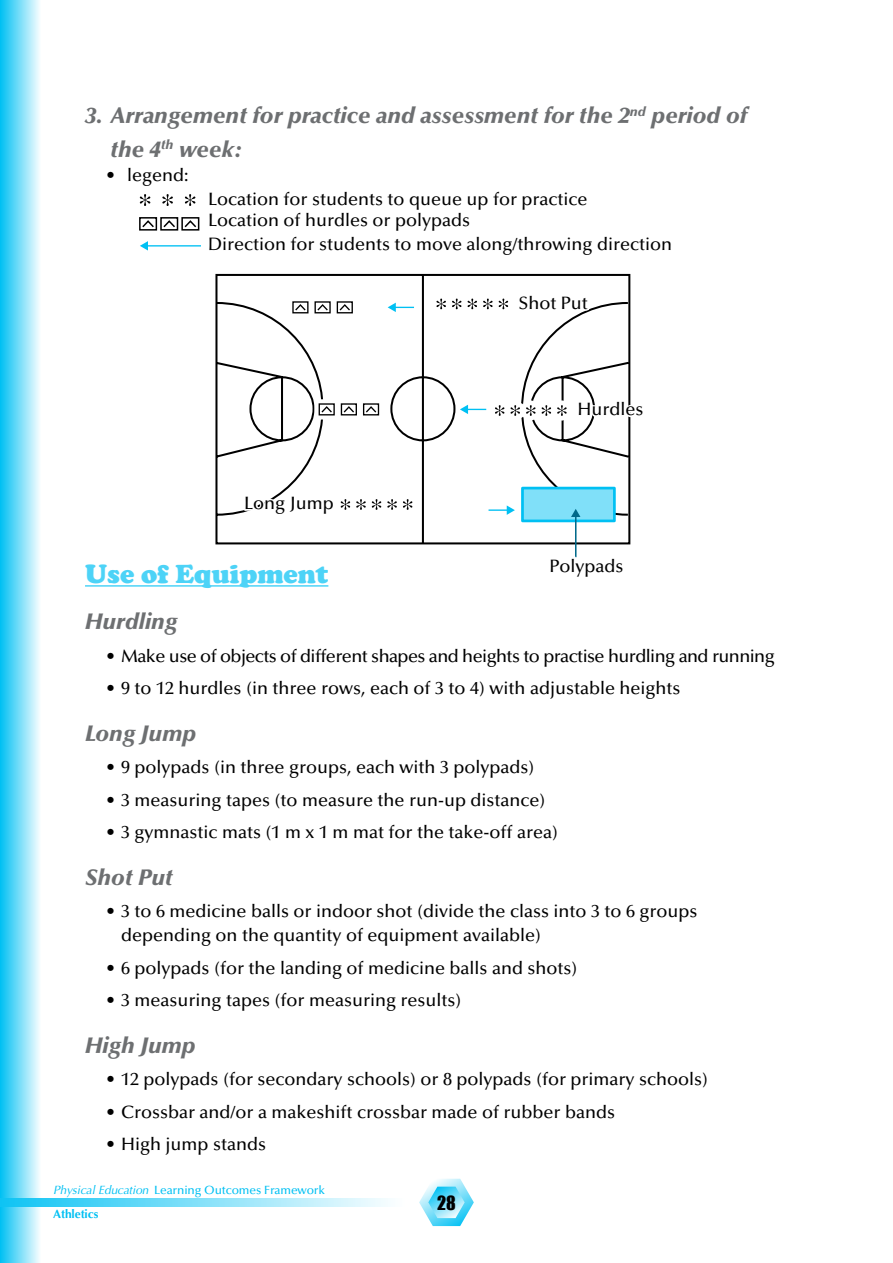
<style>
.page{position:relative;width:893px;height:1263px;background:#fff}
.page>*{position:absolute;margin:0;border:0;box-sizing:border-box;transform-origin:0 0}
.t1{font:900 27px "Cooper";color:#4dd3f7}
.t2{font:italic 900 22.5px/33.8px "Optima";color:#6d6f71}
.t3{font:500 18px/21px "Optima";color:#000}
.t4{font:500 18px "Optima";letter-spacing:-.03em;color:#000}
.t5{font:18px "Impact";color:#000}
.t6{font:500 12px/24.8px "Optima";letter-spacing:-.01em;color:#00c0f3}
.s1{font-weight:400;font-style:italic}
.s2{font-weight:700}
</style>
<div class="page">
<div style="left:0;top:0;width:41px;height:1263px;background:linear-gradient(to right,#00c0f3,#fafeff)"></div>
<svg style="left:419px;top:1179px;width:55px;height:47px"></svg>
<svg style="left:0;top:1198px;width:388px;height:9px"></svg>
<hr style="left:85px;top:585px;width:243px;height:2px;background:#4dd3f7">
<svg style="left:215px;top:273px;width:415px;height:272px"></svg>
<svg style="left:282px;top:291px;width:81px;height:32px"></svg>
<svg style="left:388px;top:303px;width:26px;height:9px"></svg>
<svg style="left:489px;top:505px;width:26px;height:10px"></svg>
<div style="left:522px;top:488px;width:92px;height:33px;background:#80e0f9"></div>
<div style="left:521px;top:487px;width:95px;height:35px;border:3px solid #00c0f3"></div>
<hr style="left:575px;top:516px;width:1px;height:41px;background:#00698a">
<svg style="left:571px;top:509px;width:9px;height:8px"></svg>
<svg style="left:423px;top:273px;width:167px;height:49px"></svg>
<svg style="left:460px;top:329px;width:171px;height:100px"></svg>
<svg style="left:243px;top:393px;width:183px;height:130px"></svg>
<svg style="left:139px;top:217px;width:60px;height:14px"></svg>
<svg style="left:140px;top:194px;width:10px;height:12px"></svg>
<svg style="left:162px;top:194px;width:11px;height:12px"></svg>
<svg style="left:185px;top:194px;width:10px;height:12px"></svg>
<hr style="left:147px;top:245px;width:53px;height:2px;background:#00c0f3">
<svg style="left:140px;top:241px;width:8px;height:10px"></svg>
<p class="t2" style="left:111px;top:99px;width:638px;text-indent:-25px">3. Arrangement for practice and assessment for the 2<sup>nd</sup> period of the 4<sup>th</sup> week:</p>
<p class="t3" style="left:106px;top:165px;width:84px">• legend:</p>
<p class="t3" style="left:208px;top:189px;width:381px">Location for students to queue up for practice<br>Location of hurdles or polypads</p>
<p class="t3" style="left:208px;top:234px;width:466px">Direction for students to move along/throwing direction</p>
<p class="t3" style="left:518px;top:293px;width:71px">Shot Put</p>
<p class="t3" style="left:244px;top:493px;width:91px">Long Jump</p>
<p class="t3" style="left:578px;top:399px;width:68px">Hurdles</p>
<p class="t3" style="left:550px;top:555px;width:75px">Polypads</p>
<h1 class="t1" style="left:85px;top:558px;width:245px">Use of Equipment</h1>
<p class="t2" style="left:85px;top:605px;width:94px">Hurdling</p>
<p class="t4" style="left:106px;top:646px;width:670px">• Make use of objects of different shapes and heights to practise hurdling and running</p>
<p class="t3" style="left:106px;top:678px;width:576px">• 9 to 12 hurdles (in three rows, each of 3 to 4) with adjustable heights</p>
<p class="t2" style="left:85px;top:716px;width:113px">Long Jump</p>
<p class="t3" style="left:106px;top:757px;width:430px">• 9 polypads (in three groups, each with 3 polypads)</p>
<p class="t3" style="left:106px;top:790px;width:441px">• 3 measuring tapes (to measure the run-up distance)</p>
<p class="t3" style="left:106px;top:822px;width:453px">• 3 gymnastic mats (1 m x 1 m mat for the take-off area)</p>
<p class="t2" style="left:85px;top:860px;width:89px">Shot Put</p>
<p class="t3" style="left:121px;top:900px;width:578px;line-height:24px;text-indent:-15px">• 3 to 6 medicine balls or indoor shot (divide the class into 3 to 6 groups depending on the quantity of equipment available)</p>
<p class="t3" style="left:106px;top:958px;width:473px">• 6 polypads (for the landing of medicine balls and shots)</p>
<p class="t3" style="left:106px;top:990px;width:357px">• 3 measuring tapes (for measuring results)</p>
<p class="t2" style="left:85px;top:1028px;width:112px">High Jump</p>
<p class="t3" style="left:106px;top:1069px;width:603px">• 12 polypads (for secondary schools) or 8 polypads (for primary schools)</p>
<p class="t3" style="left:106px;top:1102px;width:510px">• Crossbar and/or a makeshift crossbar made of rubber bands</p>
<p class="t3" style="left:106px;top:1134px;width:161px">• High jump stands</p>
<p class="t6" style="left:53px;top:1177px;width:273px"><span class="s1">Physical Education</span> Learning Outcomes Framework<br><span class="s2">Athletics</span></p>
<p class="t5" style="left:437px;top:1192px;width:10px">28</p>
</div>
